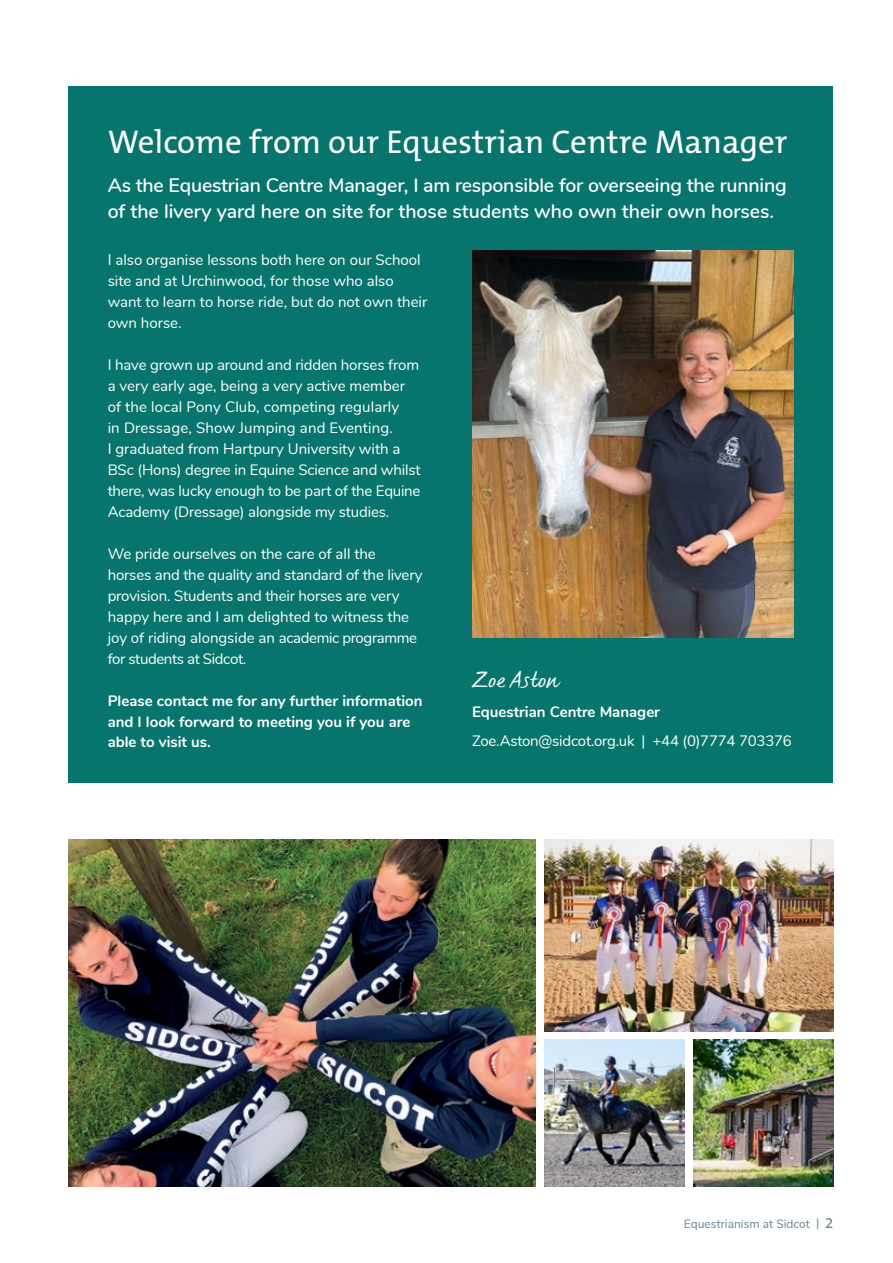
<style>
.page{position:relative;width:893px;height:1263px;background:#fff}
.page>*{position:absolute;margin:0;border:0;box-sizing:border-box;transform-origin:0 0}
.t1{font:33px "The Mix B W5 Plain";color:#fff}
.t2{font:22.5px "FS Sammy";color:#fff}
.t3{font:600 19.5px/25.5px "Nunito";letter-spacing:-.01em;color:#fff}
.t4{font:15px/21px "Nunito";color:#fff}
.t5{font:700 15px/20.7px "Nunito";color:#fff}
.t6{font:12px "Nunito";color:#6c808e}
.s1{font-family:"The Mix B W5 Plain";font-size:15px}
</style>
<div class="page">
<img style="left:693px;top:1040px;width:140px;height:146px">
<div style="left:68px;top:86px;width:765px;height:696px;background:#07756d"></div>
<img style="left:472px;top:250px;width:321px;height:388px">
<img style="left:68px;top:839px;width:468px;height:347px">
<img style="left:544px;top:839px;width:289px;height:192px">
<img style="left:544px;top:1040px;width:141px;height:146px">
<h1 class="t1" style="left:108px;top:121px;width:681px">Welcome from our Equestrian Centre Manager</h1>
<h3 class="t3" style="left:108px;top:171px;width:681px">As the Equestrian Centre Manager, I am responsible for overseeing the running of the livery yard here on site for those students who own their own horses.</h3>
<p class="t4" style="left:108px;top:249px;width:321px">I also organise lessons both here on our School site and at Urchinwood, for those who also want to learn to horse ride, but do not own their own horse.</p>
<p class="t4" style="left:108px;top:354px;width:314px">I have grown up around and ridden horses from a very early age, being a very active member of the local Pony Club, competing regularly<br>in Dressage, Show Jumping and Eventing.<br>I graduated from Hartpury University with a BSc (Hons) degree in Equine Science and whilst there, was lucky enough to be part of the Equine Academy (Dressage) alongside my studies.</p>
<p class="t4" style="left:108px;top:543px;width:316px">We pride ourselves on the care of all the horses and the quality and standard of the livery provision. Students and their horses are very happy here and I am delighted to witness the joy of riding alongside an academic programme for students at Sidcot.</p>
<p class="t5" style="left:108px;top:690px;width:316px">Please contact me for any further information and I look forward to meeting you if you are able to visit us.</p>
<h2 class="t2" style="left:472px;top:666px;width:88px">Zoe Aston</h2>
<p class="t5" style="left:472px;top:701px;width:190px">Equestrian Centre Manager</p>
<p class="t4" style="left:472px;top:729px;width:321px">Zoe.Aston@sidcot.org.uk | +44 (0)7774 703376</p>
<p class="t6" style="left:684px;top:1215px;width:151px">Equestrianism at Sidcot | <span class="s1">2</span></p>
</div>
